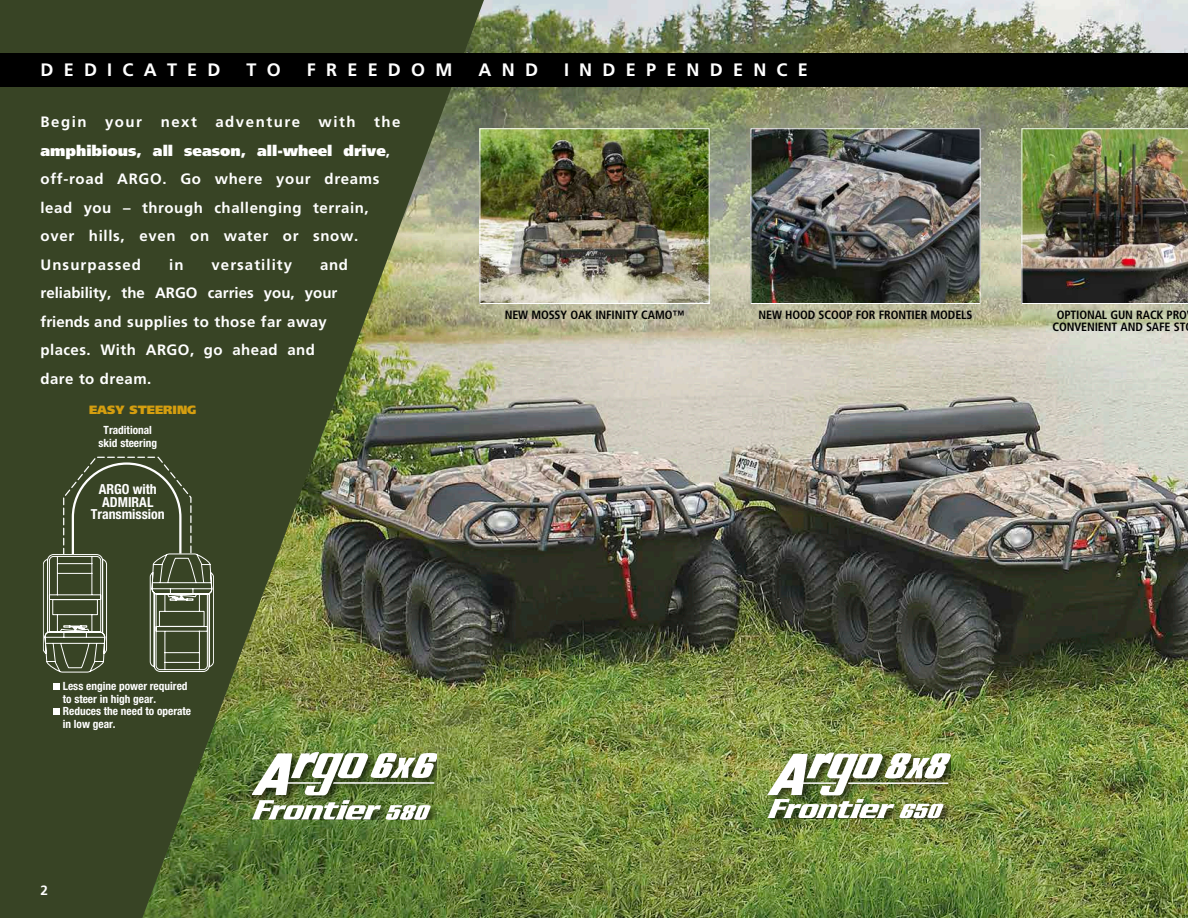
<style>
.page{position:relative;width:1188px;height:918px;background:#fff}
.page>*{position:absolute;margin:0;border:0;box-sizing:border-box;transform-origin:0 0}
.t1{font:700 18px "Frutiger";letter-spacing:.57em;color:#fff}
.t2{font:700 15px/28.5px "Frutiger";letter-spacing:.035em;color:#fff}
.t3{font:700 15px "Frutiger";letter-spacing:.07em;color:#fff}
.t4{font:700 condensed 13.8px/12.6px "Helvetica Neue";color:#fff;text-align:center}
.t5{font:700 13.5px "Frutiger";color:#fff}
.t6{font:700 condensed 12px/12.8px "Frutiger";letter-spacing:-.01em;color:#000;text-align:right}
.t7{font:900 12px "Frutiger";color:#d59e0f}
.t8{font:700 condensed 11.4px/12.6px "Helvetica Neue";color:#fff;text-align:center}
.s1{font-weight:900}
</style>
<div class="page">
<img style="left:484px;top:0;width:704px;height:918px">
<img style="left:0;top:0;width:484px;height:918px">
<img style="left:482px;top:130px;width:226px;height:172px">
<div style="left:480px;top:128px;width:230px;height:176px;border:1px solid #fff"></div>
<img style="left:753px;top:130px;width:226px;height:172px">
<div style="left:751px;top:128px;width:230px;height:176px;border:1px solid #fff"></div>
<img style="left:1022px;top:128px;width:166px;height:176px">
<svg style="left:53px;top:683px;width:6px;height:6px"></svg>
<svg style="left:53px;top:708px;width:6px;height:6px"></svg>
<svg style="left:43px;top:456px;width:171px;height:217px"></svg>
<div style="left:0;top:53px;width:1188px;height:34px;background:#000"></div>
<svg style="left:253px;top:753px;width:183px;height:66px"></svg>
<img style="left:767px;top:753px;width:184px;height:65px">
<p class="t1" style="left:40px;top:59px;width:182px">DEDICATED</p>
<p class="t1" style="left:247px;top:59px;width:36px">T O</p>
<p class="t1" style="left:307px;top:59px;width:147px">FREEDOM</p>
<p class="t1" style="left:479px;top:59px;width:61px">AND</p>
<p class="t1" style="left:564px;top:59px;width:245px">INDEPENDENCE</p>
<p class="t2" style="left:40px;top:108px;width:362px">Begin your next adventure with the <span class="s1">amphibious, all season, all-wheel drive</span>, off-road ARGO. Go where your dreams lead you – through challenging terrain, over hills, even on water or snow.<br>Unsurpassed</p>
<p class="t2" style="left:40px;top:250px;width:309px;text-indent:280px">and reliability, the ARGO carries you, your friends and supplies to those far away places. With ARGO, go ahead and dare to dream.</p>
<p class="t2" style="left:169px;top:250px;width:16px">in</p>
<p class="t3" style="left:212px;top:256px;width:82px">versatility</p>
<p class="t7" style="left:89px;top:403px;width:109px">EASY STEERING</p>
<p class="t8" style="left:99px;top:423px;width:60px">Traditional skid steering</p>
<p class="t4" style="left:91px;top:483px;width:76px">ARGO with<br>ADMIRAL<br>Transmission</p>
<p class="t8" style="left:63px;top:679px;width:130px;text-align:left">Less engine power required to steer in high gear.<br>Reduces the need to operate in low gear.</p>
<p class="t5" style="left:40px;top:882px;width:9px">2</p>
<p class="t6" style="left:505px;top:308px;width:181px">NEW MOSSY OAK INFI NITY CAMO™</p>
<p class="t6" style="left:759px;top:308px;width:214px">NEW HOOD SCOOP FOR FRONTIER MODELS</p>
<p class="t6" style="left:1057px;top:308px;width:7px">OPTIO</p>
<p class="t6" style="left:1053px;top:308px;width:136px">NAL GUN RACK PRO<br>CONVENIENT AN D SAFE ST</p>
</div>
